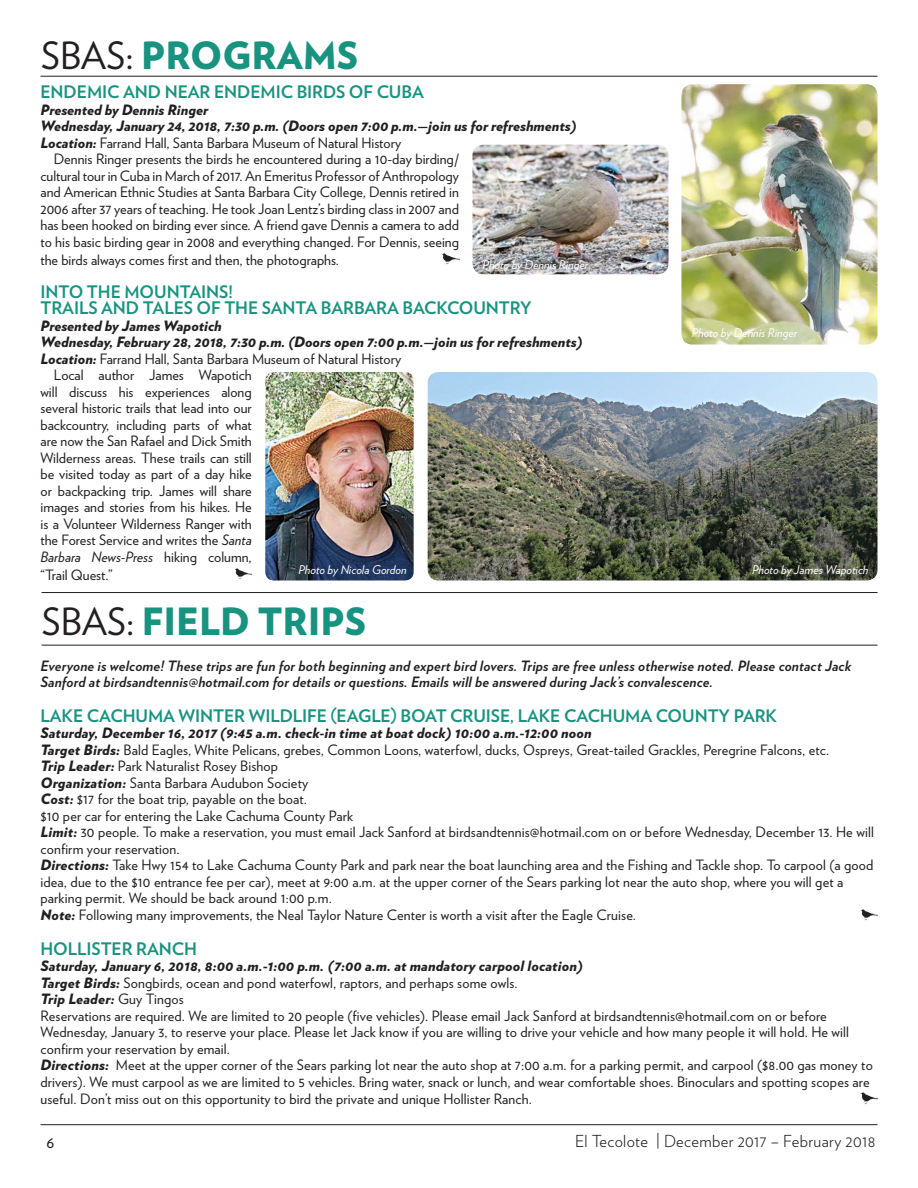
<style>
.page{position:relative;width:918px;height:1188px;background:#fff}
.page>*{position:absolute;margin:0;border:0;box-sizing:border-box;transform-origin:0 0}
.t1{font:900 37.5px "Verlag";color:#18937f}
.t2{font:700 17.25px/16.5px "Verlag";letter-spacing:-.005em;color:#18937f}
.t3{font:300 16.5px "Verlag";letter-spacing:.02em;color:#231f20}
.t4{font:16.5px "Verlag";color:#231f20}
.t5{font:14.25px/16.5px "Verlag";letter-spacing:.01em;color:#231f20}
.t6{font:italic 700 14.25px/16.5px "Verlag";letter-spacing:.01em;color:#231f20}
.t7{font:italic 900 14.25px "Verlag";color:#231f20}
.t8{font:italic 14.25px "Verlag";letter-spacing:-.005em;color:#231f20}
.t9{font:italic 12px "Verlag";color:#fff}
.s1{font-weight:400;color:#231f20}
.s2{font-weight:900;font-style:italic}
.s3{font-style:italic}
.s4{font-style:normal}
</style>
<div class="page">
<hr style="left:41px;top:1124px;width:837px;height:1px;background:#231f20">
<hr style="left:41px;top:76px;width:837px;height:1px;background:#231f20">
<img style="left:442px;top:253px;width:17px;height:11px">
<img style="left:234px;top:568px;width:18px;height:12px">
<img style="left:860px;top:909px;width:18px;height:11px">
<img style="left:860px;top:1093px;width:18px;height:11px">
<hr style="left:42px;top:645px;width:836px;height:1px;background:#231f20">
<hr style="left:42px;top:592px;width:836px;height:1px;background:#231f20">
<img style="left:681px;top:84px;width:197px;height:261px">
<img style="left:472px;top:145px;width:197px;height:129px">
<img style="left:428px;top:372px;width:450px;height:208px">
<img style="left:265px;top:372px;width:149px;height:208px">
<h1 class="t1" style="left:41px;top:41px;width:319px"><span class="s1">SBAS:</span> PROGRAMS</h1>
<p class="t2" style="left:40px;top:84px;width:385px">ENDEMIC AND NEAR ENDEMIC BIRDS OF CUBA</p>
<p class="t7" style="left:40px;top:104px;width:169px">Presented by Dennis Ringer</p>
<p class="t7" style="left:40px;top:120px;width:538px">Wednesday, January 24, 2018, 7:30 p.m. (Doors open 7:00 p.m.—join us for refreshments)</p>
<p class="t5" style="left:40px;top:135px;width:362px"><span class="s2">Location:</span> Farrand Hall, Santa Barbara Museum of Natural History</p>
<p class="t5" style="left:54px;top:151px;width:406px">Dennis Ringer presents the birds he encountered during a 10-day birding/</p>
<p class="t5" style="left:40px;top:168px;width:420px">cultural tour in Cuba in March of 2017. An Emeritus Professor of Anthropology</p>
<p class="t5" style="left:40px;top:184px;width:420px">and American Ethnic Studies at Santa Barbara City College, Dennis retired in</p>
<p class="t5" style="left:40px;top:201px;width:420px">2006 after 37 years of teaching. He took Joan Lentz’s birding class in 2007 and</p>
<p class="t5" style="left:40px;top:217px;width:420px">has been hooked on birding ever since. A friend gave Dennis a camera to add</p>
<p class="t5" style="left:40px;top:234px;width:420px">to his basic birding gear in 2008 and everything changed. For Dennis, seeing</p>
<p class="t5" style="left:40px;top:252px;width:300px">the birds always comes first and then, the photographs.</p>
<p class="t2" style="left:40px;top:284px;width:493px">INTO THE MOUNTAINS!<br>TRAILS AND TALES OF THE SANTA BARBARA BACKCOUNTRY</p>
<p class="t7" style="left:40px;top:320px;width:183px">Presented by James Wapotich</p>
<p class="t7" style="left:40px;top:336px;width:544px">Wednesday, February 28, 2018, 7:30 p.m. (Doors open 7:00 p.m.—join us for refreshments)</p>
<p class="t5" style="left:40px;top:351px;width:362px"><span class="s2">Location:</span> Farrand Hall, Santa Barbara Museum of Natural History</p>
<p class="t5" style="left:54px;top:367px;width:199px">Local author James Wapotich</p>
<p class="t5" style="left:40px;top:384px;width:213px">will discuss his experiences along</p>
<p class="t5" style="left:40px;top:400px;width:213px">several historic trails that lead into our</p>
<p class="t5" style="left:40px;top:417px;width:213px">backcountry, including parts of what</p>
<p class="t5" style="left:40px;top:433px;width:213px">are now the San Rafael and Dick Smith</p>
<p class="t5" style="left:40px;top:450px;width:213px">Wilderness areas. These trails can still</p>
<p class="t5" style="left:40px;top:466px;width:213px">be visited today as part of a day hike</p>
<p class="t5" style="left:40px;top:483px;width:213px">or backpacking trip. James will share</p>
<p class="t5" style="left:40px;top:499px;width:213px">images and stories from his hikes. He</p>
<p class="t5" style="left:40px;top:516px;width:213px">is a Volunteer Wilderness Ranger with</p>
<p class="t5" style="left:40px;top:532px;width:213px">the Forest Service and writes the <span class="s3">Santa</span></p>
<p class="t8" style="left:40px;top:551px;width:213px">Barbara News-Press <span class="s4">hiking column,</span></p>
<p class="t5" style="left:40px;top:567px;width:74px">“Trail Quest.”</p>
<p class="t9" style="left:483px;top:260px;width:107px">Photo by Dennis Ringer</p>
<p class="t9" style="left:692px;top:328px;width:107px">Photo by Dennis Ringer</p>
<p class="t9" style="left:298px;top:565px;width:110px">Photo by Nicola Gordon</p>
<p class="t9" style="left:752px;top:565px;width:118px">Photo by James Wapotich</p>
<h1 class="t1" style="left:42px;top:607px;width:326px"><span class="s1">SBAS:</span> FIELD TRIPS</h1>
<p class="t6" style="left:40px;top:659px;width:812px">Everyone is welcome! These trips are fun for both beginning and expert bird lovers. Trips are free unless otherwise noted. Please contact Jack<br>Sanford at birdsandtennis@hotmail.com for details or questions. Emails will be answered during Jack’s convalescence.</p>
<p class="t2" style="left:40px;top:708px;width:738px">LAKE CACHUMA WINTER WILDLIFE (EAGLE) BOAT CRUISE, LAKE CACHUMA COUNTY PARK</p>
<p class="t5" style="left:40px;top:725px;width:835px"><span class="s2">Saturday, December 16, 2017 (9:45 a.m. check-in time at boat dock) 10:00 a.m.-12:00 noon<br>Target Birds:</span> Bald Eagles, White Pelicans, grebes, Common Loons, waterfowl, ducks, Ospreys, Great-tailed Grackles, Peregrine Falcons, etc.<br><span class="s2">Trip Leader:</span> Park Naturalist Rosey Bishop<br><span class="s2">Organization:</span> Santa Barbara Audubon Society<br><span class="s2">Cost:</span> $17 for the boat trip, payable on the boat.<br>$10 per car for entering the Lake Cachuma County Park<br><span class="s2">Limit:</span> 30 people. To make a reservation, you must email Jack Sanford at birdsandtennis@hotmail.com on or before Wednesday, December 13. He will confirm your reservation.<br><span class="s2">Directions:</span> Take Hwy 154 to Lake Cachuma County Park and park near the boat launching area and the Fishing and Tackle shop. To carpool (a good idea, due to the $10 entrance fee per car), meet at 9:00 a.m. at the upper corner of the Sears parking lot near the auto shop, where you will get a parking permit. We should be back around 1:00 p.m.<br><span class="s2">Note:</span> Following many improvements, the Neal Taylor Nature Center is worth a visit after the Eagle Cruise.</p>
<p class="t2" style="left:40px;top:941px;width:158px">HOLLISTER RANCH</p>
<p class="t5" style="left:40px;top:959px;width:834px"><span class="s2">Saturday, January 6, 2018, 8:00 a.m.-1:00 p.m. (7:00 a.m. at mandatory carpool location)<br>Target Birds:</span> Songbirds, ocean and pond waterfowl, raptors, and perhaps some owls.<br><span class="s2">Trip Leader:</span> Guy Tingos<br>Reservations are required. We are limited to 20 people (five vehicles). Please email Jack Sanford at birdsandtennis@hotmail.com on or before Wednesday, January 3, to reserve your place. Please let Jack know if you are willing to drive your vehicle and how many people it will hold. He will confirm your reservation by email.<br><span class="s2">Directions:</span> Meet at the upper corner of the Sears parking lot near the auto shop at 7:00 a.m. for a parking permit, and carpool ($8.00 gas money to drivers). We must carpool as we are limited to 5 vehicles. Bring water, snack or lunch, and wear comfortable shoes. Binoculars and spotting scopes are useful. Don’t miss out on this opportunity to bird the private and unique Hollister Ranch.</p>
<p class="t4" style="left:47px;top:1134px;width:9px">6</p>
<p class="t3" style="left:575px;top:1135px;width:302px">El Tecolote | December 2017 – February 2018</p>
</div>
